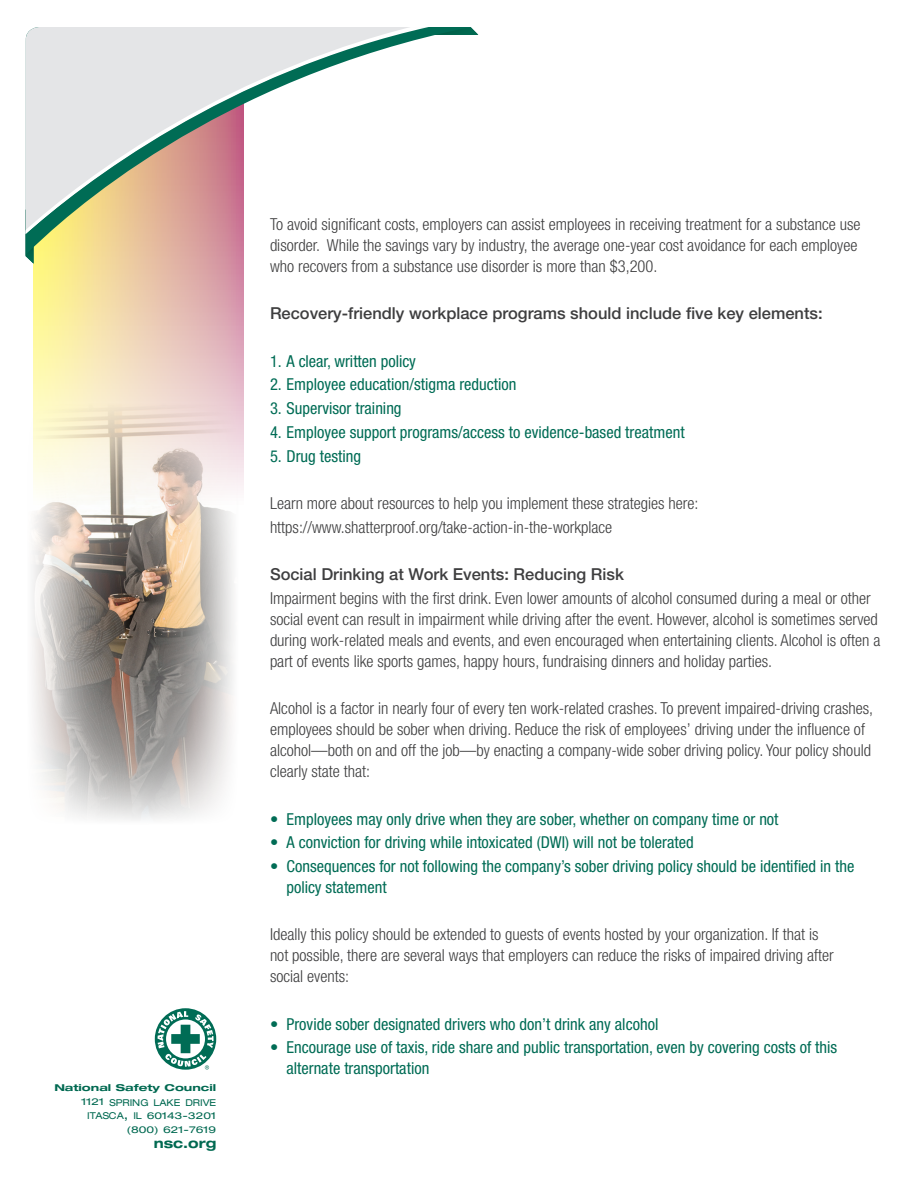
<style>
.page{position:relative;width:918px;height:1188px;background:#fff}
.page>*{position:absolute;margin:0;border:0;box-sizing:border-box;transform-origin:0 0}
.t1{font:300 condensed 16.5px/21px "Helvetica Neue LT Std";color:#3e3e3f}
.t2{font:condensed 16.5px/21px "Helvetica Neue LT Std";color:#006c55}
.t3{font:500 16.5px "Helvetica Neue LT Std";color:#3e3e3f}
.t4{font:700 expanded 13.5px "Helvetica Neue LT Std";color:#006951}
.t5{font:expanded 9.45px/13.5px "Helvetica Neue LT Std";color:#006951;text-align:right;scale:1.21 1}
.t6{font:700 expanded 9.45px "Helvetica Neue LT Std";color:#006951;scale:1.21 1}
.s1{font-size:13.5px}
</style>
<div class="page">
<svg style="left:33px;top:255px;width:210px;height:795px"></svg>
<div style="left:155px;top:1008px;width:61px;height:62px;background:#006c55;border-radius:50%"></div>
<svg style="left:157px;top:1011px;width:57px;height:59px"></svg>
<img style="left:471px;top:27px;width:7px;height:8px">
<img style="left:26px;top:255px;width:8px;height:9px">
<svg style="left:26px;top:27px;width:445px;height:228px"></svg>
<svg style="left:26px;top:234px;width:405px;height:5px"></svg>
<svg style="left:26px;top:27px;width:413px;height:207px"></svg>
<img style="left:32px;top:403px;width:207px;height:422px">
<p class="t6" style="left:54px;top:1081px;width:135px">National Safety Council</p>
<p class="t5" style="left:81px;top:1095px;width:113px">1121 SPRING LAKE DRIVE<br>ITASCA<span class="s1">,</span> IL 60143-3201 (800) 621-7619</p>
<p class="t4" style="left:154px;top:1134px;width:64px">nsc.org</p>
<p class="t1" style="left:270px;top:213px;width:592px">To avoid significant costs, employers can assist employees in receiving treatment for a substance use disorder. While the savings vary by industry, the average one-year cost avoidance for each employee who recovers from a substance use disorder is more than $3,200.</p>
<p class="t3" style="left:270px;top:304px;width:554px">Recovery-friendly workplace programs should include five key elements:</p>
<p class="t2" style="left:270px;top:350px;width:147px">1. A clear, written policy</p>
<p class="t2" style="left:270px;top:374px;width:248px">2. Employee education/stigma reduction</p>
<p class="t2" style="left:270px;top:398px;width:133px">3. Supervisor training</p>
<p class="t2" style="left:270px;top:421px;width:416px">4. Employee support programs/access to evidence-based treatment</p>
<p class="t2" style="left:270px;top:445px;width:93px">5. Drug testing</p>
<p class="t1" style="left:270px;top:491px;width:430px;line-height:23.7px">Learn more about resources to help you implement these strategies here: https://www.shatterproof.org/take-action-in-the-workplace</p>
<p class="t3" style="left:270px;top:564px;width:355px">Social Drinking at Work Events: Reducing Risk</p>
<p class="t1" style="left:270px;top:587px;width:612px">Impairment begins with the first drink. Even lower amounts of alcohol consumed during a meal or other social event can result in impairment while driving after the event. However, alcohol is sometimes served during work-related meals and events, and even encouraged when entertaining clients. Alcohol is often a part of events like sports games, happy hours, fundraising dinners and holiday parties.</p>
<p class="t1" style="left:270px;top:698px;width:605px">Alcohol is a factor in nearly four of every ten work-related crashes. To prevent impaired-driving crashes, employees should be sober when driving. Reduce the risk of employees’ driving under the influence of alcohol—both on and off the job—by enacting a company-wide sober driving policy. Your policy should clearly state that:</p>
<p class="t2" style="left:270px;top:808px;width:510px">• Employees may only drive when they are sober, whether on company time or not</p>
<p class="t2" style="left:270px;top:832px;width:425px">• A conviction for driving while intoxicated (DWI) will not be tolerated</p>
<p class="t2" style="left:286px;top:856px;width:569px;text-indent:-16px">• Consequences for not following the company’s sober driving policy should be identified in the policy statement</p>
<p class="t1" style="left:270px;top:924px;width:565px">Ideally this policy should be extended to guests of events hosted by your organization. If that is not possible, there are several ways that employers can reduce the risks of impaired driving after social events:</p>
<p class="t2" style="left:270px;top:1013px;width:390px">• Provide sober designated drivers who don’t drink any alcohol</p>
<p class="t2" style="left:286px;top:1037px;width:552px;text-indent:-16px">• Encourage use of taxis, ride share and public transportation, even by covering costs of this alternate transportation</p>
</div>
